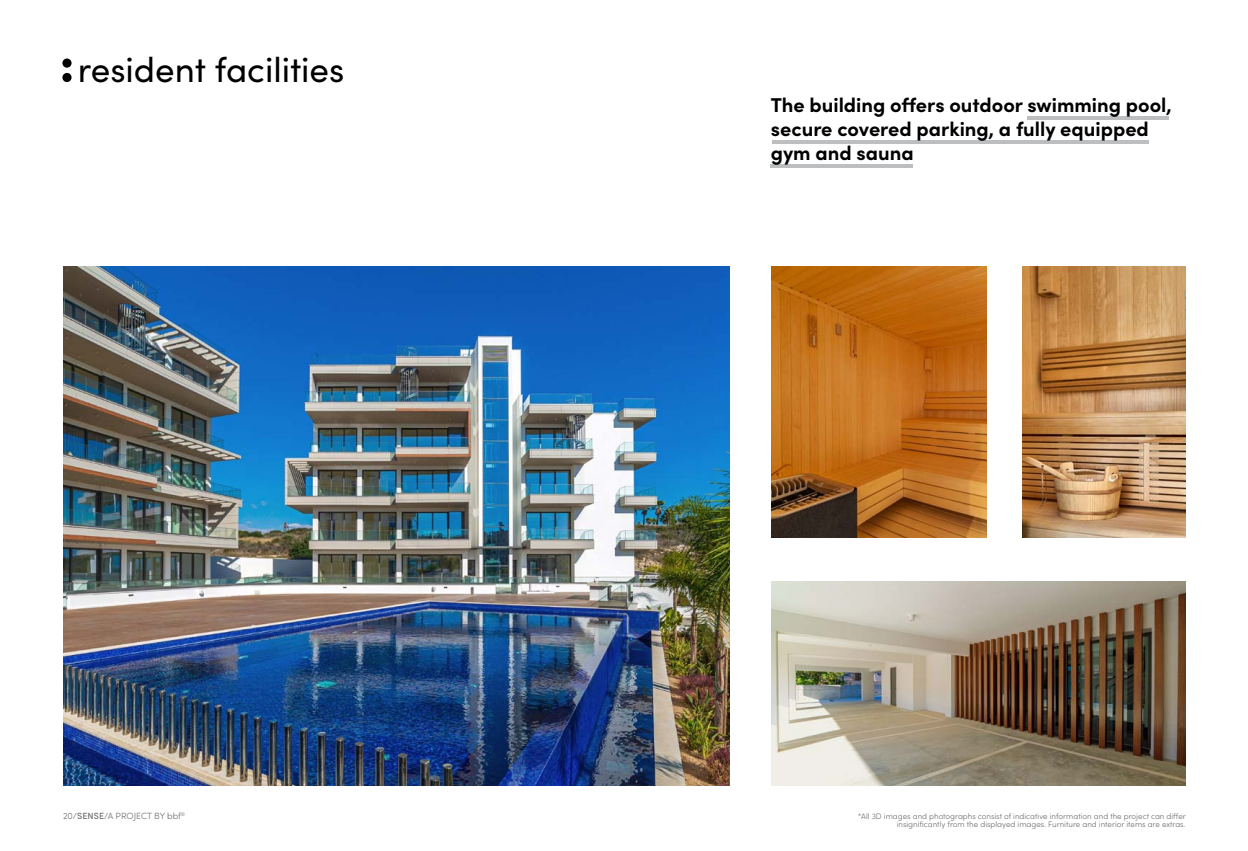
<style>
.page{position:relative;width:1248px;height:851px;background:#fff}
.page>*{position:absolute;margin:0;border:0;box-sizing:border-box;transform-origin:0 0}
.t1{font:35px "Sofia Pro";color:#000}
.t2{font:700 20px/24px "Sofia Pro";color:#000}
.t3{font:300 9px "Sofia Pro";color:#6d6e71}
.t4{font:300 8px/8px "Sofia Pro";color:#6d6e71;text-align:right}
.s1{font-weight:500}
</style>
<div class="page">
<img style="left:63px;top:266px;width:666px;height:519px">
<svg style="left:62px;top:58px;width:10px;height:10px"></svg>
<div style="left:62px;top:73px;width:10px;height:9px;background:#000;border-radius:50%"></div>
<img style="left:771px;top:266px;width:215px;height:271px">
<img style="left:771px;top:581px;width:414px;height:204px">
<img style="left:1022px;top:266px;width:163px;height:271px">
<hr style="left:770px;top:164px;width:143px;height:4px;background:#bcbec0">
<hr style="left:1027px;top:116px;width:142px;height:4px;background:#bcbec0">
<hr style="left:772px;top:140px;width:376px;height:4px;background:#bcbec0">
<h1 class="t1" style="left:78px;top:44px;width:268px">resident facilities</h1>
<p class="t3" style="left:63px;top:809px;width:124px">20/<span class="s1">SENSE</span>/A PROJECT BY bbf<sup>®</sup></p>
<h2 class="t2" style="left:770px;top:92px;width:402px">The building offers outdoor swimming pool, secure covered parking, a fully equipped gym and sauna</h2>
<p class="t4" style="left:857px;top:811px;width:329px">*All 3D images and photographs consist of indicative information and the project can differ insignificantly from the displayed images. Furniture and interior items are extras.</p>
</div>
